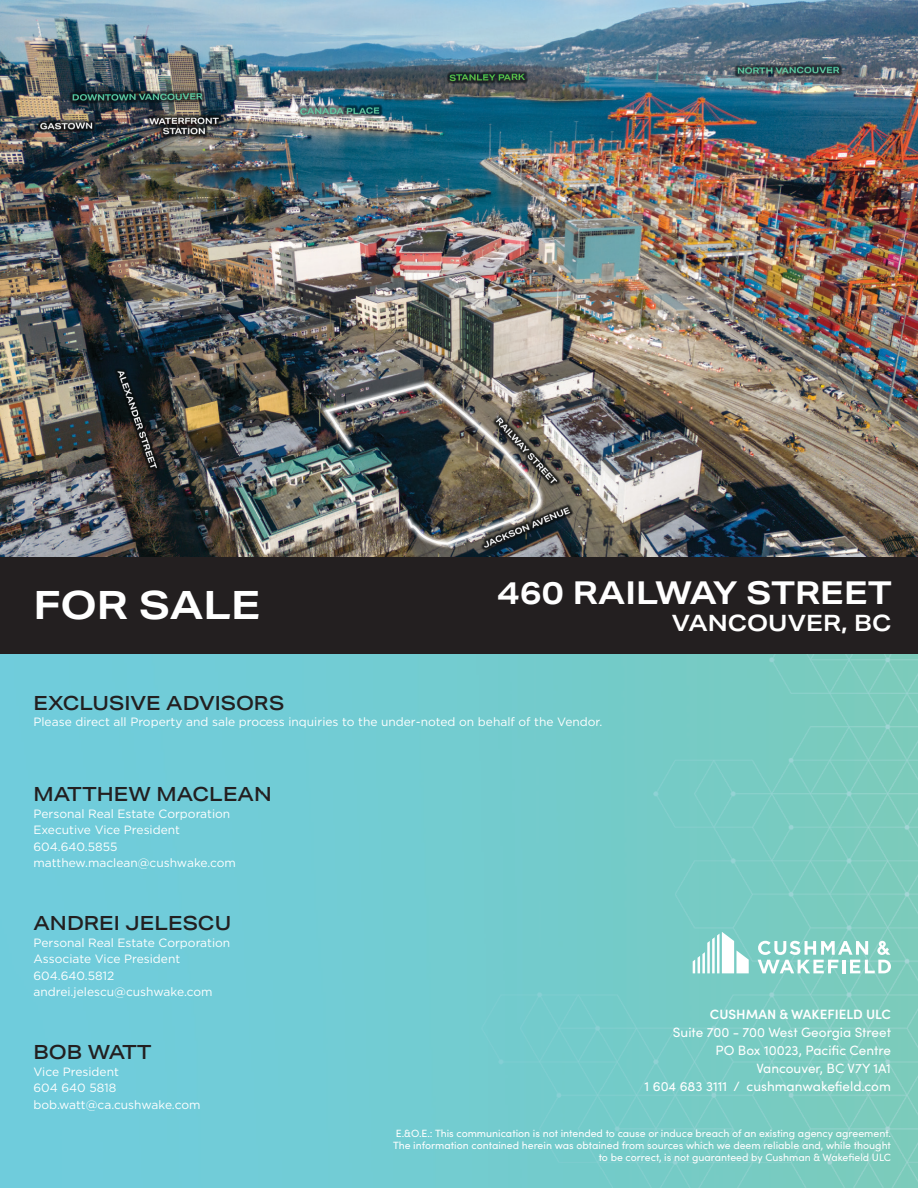
<style>
.page{position:relative;width:918px;height:1188px;background:#fff}
.page>*{position:absolute;margin:0;border:0;box-sizing:border-box;transform-origin:0 0}
.t1{font:700 39px "Aktiv Grotesk Ex";letter-spacing:.005em;color:#fff}
.t2{font:700 31.5px "Aktiv Grotesk Ex";letter-spacing:.005em;color:#fff}
.t3{font:600 22.5px "Aktiv Grotesk Ex";letter-spacing:.005em;color:#fff}
.t4{font:500 19.5px "Aktiv Grotesk Ex";letter-spacing:.005em;color:#231f20}
.t5{font:13.5px "Sofia Pro";color:#fff}
.t6{font:600 13.5px "Sofia Pro";color:#fff}
.t7{font:12px/16.5px "Gotham";color:#fff}
.t8{font:10.5px/12px "Sofia Pro";color:#fff;text-align:right}
</style>
<div class="page">
<img style="left:0;top:0;width:918px;height:1188px">
<svg style="left:674px;top:54px;width:56px;height:42px"></svg>
<img style="left:739px;top:63px;width:134px;height:33px">
<img style="left:262px;top:508px;width:656px;height:680px">
<svg style="left:693px;top:932px;width:56px;height:41px"></svg>
<svg style="left:758px;top:941px;width:133px;height:32px"></svg>
<div style="left:0;top:556px;width:918px;height:97px;background:#231f20"></div>
<p class="t1" style="left:33px;top:581px;width:229px">FOR SALE</p>
<p class="t2" style="left:498px;top:574px;width:396px">460 RAILWAY STREET</p>
<p class="t3" style="left:672px;top:610px;width:221px">VANCOUVER, BC</p>
<p class="t4" style="left:33px;top:691px;width:253px">EXCLUSIVE ADVISORS</p>
<p class="t7" style="left:33px;top:714px;width:570px">Please direct all Property and sale process inquiries to the under-noted on behalf of the Vendor.</p>
<p class="t4" style="left:33px;top:783px;width:239px">MATTHEW MACLEAN</p>
<p class="t7" style="left:33px;top:805px;width:198px">Personal Real Estate Corporation</p>
<p class="t7" style="left:33px;top:822px;width:148px">Executive Vice President</p>
<p class="t7" style="left:33px;top:838px;width:85px">604.640.5855</p>
<p class="t7" style="left:33px;top:855px;width:204px">matthew.maclean@cushwake.com</p>
<p class="t4" style="left:33px;top:912px;width:199px">ANDREI JELESCU</p>
<p class="t7" style="left:33px;top:934px;width:198px">Personal Real Estate Corporation</p>
<p class="t7" style="left:33px;top:951px;width:148px">Associate Vice President</p>
<p class="t7" style="left:33px;top:967px;width:82px">604.640.5812</p>
<p class="t7" style="left:33px;top:984px;width:181px">andrei.jelescu@cushwake.com</p>
<p class="t4" style="left:33px;top:1041px;width:120px">BOB WATT</p>
<p class="t7" style="left:33px;top:1063px;width:87px">Vice President</p>
<p class="t7" style="left:33px;top:1080px;width:169px">604 640 5818 bob.watt@ca.cushwake.com</p>
<p class="t6" style="left:710px;top:1004px;width:183px">CUSHMAN &amp; WAKEFIELD ULC</p>
<p class="t5" style="left:673px;top:1022px;width:220px">Suite 700 - 700 West Georgia Street</p>
<p class="t5" style="left:716px;top:1040px;width:177px">PO Box 10023, Pacific Centre</p>
<p class="t5" style="left:756px;top:1058px;width:136px">Vancouver, BC V7Y 1A1</p>
<p class="t5" style="left:645px;top:1076px;width:248px">1 604 683 3111 / cushmanwakefield.com</p>
<p class="t8" style="left:393px;top:1127px;width:500px">E.&amp;O.E.: This communication is not intended to cause or induce breach of an existing agency agreement.<br>The information contained herein was obtained from sources which we deem reliable and, while thought to be correct, is not guaranteed by Cushman &amp; Wakefield ULC</p>
</div>
